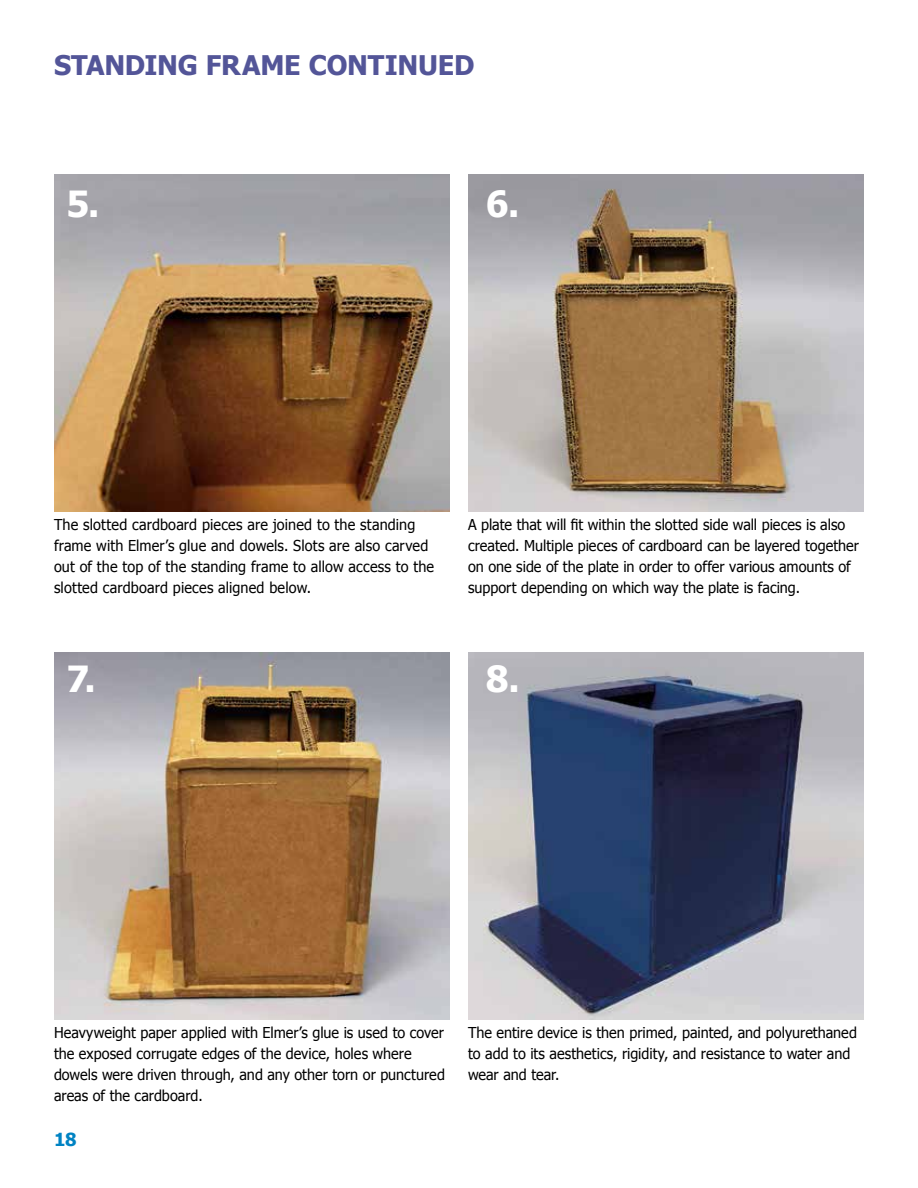
<style>
.page{position:relative;width:918px;height:1188px;background:#fff}
.page>*{position:absolute;margin:0;border:0;box-sizing:border-box;transform-origin:0 0}
.t1{font:700 36px "Tahoma";color:#fff}
.t2{font:700 27px "Tahoma";letter-spacing:-.005em;color:#535598}
.t3{font:700 18px "Tahoma";color:#0083c3}
.t4{font:15px/21px "Tahoma";color:#000;scale:.96 1}
</style>
<div class="page">
<img style="left:54px;top:174px;width:396px;height:338px">
<img style="left:468px;top:174px;width:396px;height:338px">
<img style="left:54px;top:653px;width:396px;height:367px">
<img style="left:468px;top:653px;width:396px;height:367px">
<h2 class="t2" style="left:54px;top:46px;width:422px">STANDING FRAME CONTINUED</h2>
<h1 class="t1" style="left:66px;top:178px;width:35px">5.</h1>
<h1 class="t1" style="left:486px;top:178px;width:35px">6.</h1>
<p class="t4" style="left:54px;top:513px;width:397px">The slotted cardboard pieces are joined to the standing frame with Elmer’s glue and dowels. Slots are also carved out of the top of the standing frame to allow access to the slotted cardboard pieces aligned below.</p>
<p class="t4" style="left:468px;top:513px;width:409px">A plate that will fit within the slotted side wall pieces is also created. Multiple pieces of cardboard can be layered together on one side of the plate in order to offer various amounts of support depending on which way the plate is facing.</p>
<h1 class="t1" style="left:66px;top:653px;width:31px">7.</h1>
<h1 class="t1" style="left:486px;top:653px;width:35px">8.</h1>
<p class="t4" style="left:54px;top:1021px;width:409px">Heavyweight paper applied with Elmer’s glue is used to cover the exposed corrugate edges of the device, holes where dowels were driven through, and any other torn or punctured areas of the cardboard.</p>
<p class="t4" style="left:468px;top:1021px;width:407px">The entire device is then primed, painted, and polyurethaned to add to its aesthetics, rigidity, and resistance to water and wear and tear.</p>
<p class="t3" style="left:54px;top:1126px;width:24px">18</p>
</div>
